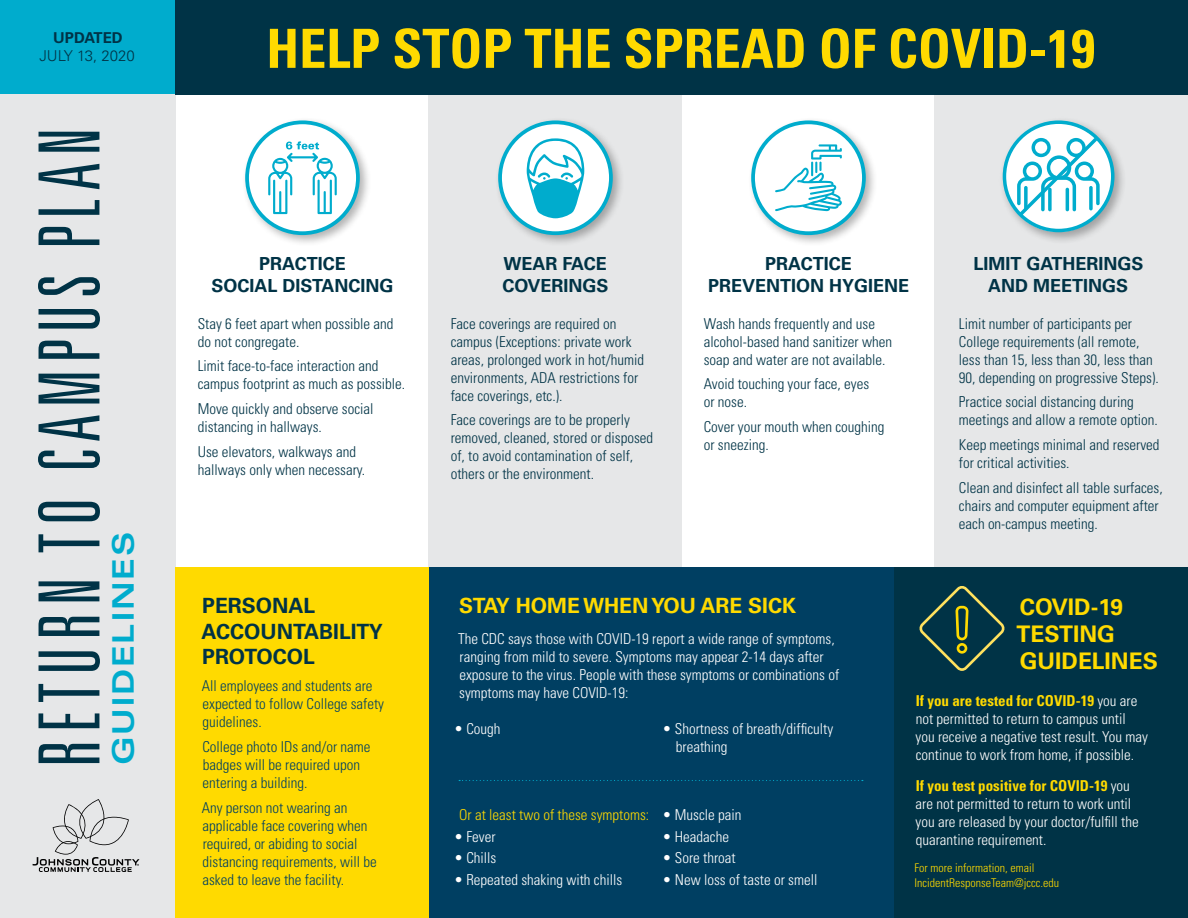
<style>
.page{position:relative;width:1188px;height:918px;background:#fff}
.page>*{position:absolute;margin:0;border:0;box-sizing:border-box;transform-origin:0 0}
.t1{font:300 ultra-condensed 84.45px "Univers LT Std";letter-spacing:.08em;color:#003346}
.t2{font:700 condensed 54px "Univers LT Std";color:#ffda00}
.t3{font:700 expanded 29.7px "Univers LT Std";letter-spacing:.05em;color:#00accd}
.t4{font:700 22.8px/27.5px "Univers LT Std";color:#ffda00}
.t5{font:700 21px/25.2px "Univers LT Std";color:#003346}
.t6{font:700 21px "Univers LT Std";color:#ffda00}
.t7{font:700 18px/21.6px "Univers LT Std";color:#003346;text-align:center}
.t8{font:300 condensed 15px/18px "Univers LT Std";color:#003346}
.t9{font:300 condensed 15px/18px "Univers LT Std";color:#fff}
.t10{font:300 condensed 15px/18px "Univers LT Std";color:#003f62}
.t11{font:300 condensed 15px "Univers LT Std";color:#ffda00}
.t12{font:300 15px "Univers LT Std";color:#003346}
.t13{font:700 15px "Univers LT Std";color:#003346}
.t14{font:300 condensed 12px/14.4px "Univers LT Std";color:#ffda00}
.s1{font-weight:700;color:#ffda00}
</style>
<div class="page">
<div style="left:0;top:0;width:176px;height:94px;background:#00accd"></div>
<div style="left:429px;top:84px;width:253px;height:485px;background:#e6e7e8"></div>
<div style="left:935px;top:84px;width:253px;height:485px;background:#e6e7e8"></div>
<div style="left:0;top:94px;width:176px;height:824px;background:#e6e7e8"></div>
<div style="left:176px;top:0;width:1012px;height:94px;background:#003346"></div>
<svg style="left:33px;top:799px;width:107px;height:73px"></svg>
<div style="left:241px;top:116px;width:131px;height:131px;background:#000;opacity:.3"></div>
<div style="left:247px;top:122px;width:111px;height:111px;background:#fff;border-radius:50%"></div>
<div style="left:245px;top:120px;width:115px;height:115px;border:4px solid #00accd;border-radius:50%"></div>
<svg style="left:268px;top:141px;width:69px;height:73px"></svg>
<div style="left:494px;top:116px;width:131px;height:131px;background:#000;opacity:.3"></div>
<div style="left:500px;top:122px;width:111px;height:111px;background:#fff;border-radius:50%"></div>
<div style="left:498px;top:120px;width:115px;height:115px;border:4px solid #00accd;border-radius:50%"></div>
<div style="left:747px;top:116px;width:131px;height:131px;background:#000;opacity:.3"></div>
<div style="left:753px;top:122px;width:111px;height:111px;background:#fff;border-radius:50%"></div>
<div style="left:751px;top:120px;width:115px;height:115px;border:4px solid #00accd;border-radius:50%"></div>
<svg style="left:775px;top:144px;width:67px;height:67px"></svg>
<div style="left:998px;top:116px;width:128px;height:128px;background:#000;opacity:.3"></div>
<svg style="left:1003px;top:120px;width:112px;height:112px"></svg>
<div style="left:176px;top:567px;width:253px;height:351px;background:#ffda00"></div>
<div style="left:894px;top:567px;width:294px;height:351px;background:#003346"></div>
<div style="left:429px;top:567px;width:465px;height:351px;background:#003f62"></div>
<svg style="left:459px;top:780px;width:404px;height:1px"></svg>
<svg style="left:527px;top:138px;width:57px;height:80px"></svg>
<svg style="left:919px;top:586px;width:86px;height:85px"></svg>
<p class="t13" style="left:53px;top:29px;width:71px">UPDATED</p>
<p class="t12" style="left:39px;top:47px;width:97px">JULY 13, 2020</p>
<h1 class="t1" style="left:26px;top:767px;width:641px;rotate:-90deg">RETURN TO CAMPUS PLAN</h1>
<h3 class="t3" style="left:106px;top:765px;width:235px;rotate:-90deg">GUIDELINES</h3>
<h2 class="t2" style="left:266px;top:16px;width:830px">HELP STOP THE SPREAD OF COVID-19</h2>
<p class="t7" style="left:211px;top:253px;width:183px">PRACTICE<br>SOCIAL DISTANCING</p>
<p class="t7" style="left:502px;top:253px;width:108px;text-align:left">WEAR FACE<br>COVERINGS</p>
<p class="t7" style="left:708px;top:253px;width:203px">PRACTICE<br>PREVENTION HYGIENE</p>
<p class="t7" style="left:974px;top:253px;width:172px">LIMIT GATHERINGS<br>AND MEETINGS</p>
<p class="t8" style="left:198px;top:314px;width:197px">Stay 6 feet apart when possible and do not congregate.</p>
<p class="t8" style="left:198px;top:357px;width:209px">Limit face-to-face interaction and campus footprint as much as possible.</p>
<p class="t8" style="left:198px;top:400px;width:177px">Move quickly and observe social distancing in hallways.</p>
<p class="t8" style="left:198px;top:443px;width:169px">Use elevators, walkways and hallways only when necessary.</p>
<h3 class="t5" style="left:201px;top:594px;width:183px">PERSONAL<br>ACCOUNTABILITY<br>PROTOCOL</h3>
<p class="t10" style="left:202px;top:677px;width:184px">All employees and students are expected to follow College safety guidelines.</p>
<p class="t10" style="left:202px;top:738px;width:170px">College photo IDs and/or name badges will be required upon entering a building.</p>
<p class="t10" style="left:202px;top:799px;width:176px">Any person not wearing an applicable face covering when required, or abiding to social distancing requirements, will be asked to leave the facility.</p>
<p class="t8" style="left:451px;top:314px;width:195px">Face coverings are required on campus (Exceptions: private work areas, prolonged work in hot/humid environments, ADA restrictions for face coverings, etc.).</p>
<p class="t8" style="left:451px;top:411px;width:204px">Face coverings are to be properly removed, cleaned, stored or disposed of, to avoid contamination of self, others or the environment.</p>
<p class="t8" style="left:704px;top:314px;width:190px">Wash hands frequently and use alcohol-based hand sanitizer when soap and water are not available.</p>
<p class="t8" style="left:704px;top:375px;width:167px">Avoid touching your face, eyes or nose.</p>
<p class="t8" style="left:704px;top:418px;width:182px">Cover your mouth when coughing or sneezing.</p>
<p class="t8" style="left:959px;top:314px;width:201px">Limit number of participants per College requirements (all remote, less than 15, less than 30, less than 90, depending on progressive Steps).</p>
<p class="t8" style="left:959px;top:393px;width:201px">Practice social distancing during meetings and allow a remote option.</p>
<p class="t8" style="left:959px;top:436px;width:202px">Keep meetings minimal and reserved for critical activities.</p>
<p class="t8" style="left:959px;top:479px;width:205px">Clean and disinfect all table surfaces, chairs and computer equipment after each on-campus meeting.</p>
<h3 class="t6" style="left:459px;top:594px;width:338px">STAY HOME WHEN YOU ARE SICK</h3>
<p class="t9" style="left:458px;top:630px;width:383px">The CDC says those with COVID-19 report a wide range of symptoms, ranging from mild to severe. Symptoms may appear 2-14 days after exposure to the virus. People with these symptoms or combinations of symptoms may have COVID-19:</p>
<p class="t9" style="left:454px;top:719px;width:48px">• Cough</p>
<p class="t9" style="left:676px;top:719px;width:159px;text-indent:-13px">• Shortness of breath/difficulty breathing</p>
<p class="t11" style="left:459px;top:806px;width:191px">Or at least two of these symptoms:</p>
<p class="t9" style="left:454px;top:827px;width:43px">• Fever</p>
<p class="t9" style="left:454px;top:849px;width:44px">• Chills</p>
<p class="t9" style="left:454px;top:871px;width:170px">• Repeated shaking with chills</p>
<p class="t9" style="left:663px;top:806px;width:81px">• Muscle pain</p>
<p class="t9" style="left:663px;top:827px;width:68px">• Headache</p>
<p class="t9" style="left:663px;top:849px;width:75px">• Sore throat</p>
<p class="t9" style="left:663px;top:871px;width:156px">• New loss of taste or smell</p>
<h3 class="t4" style="left:1016px;top:593px;width:143px">COVID-19<br>TESTING<br>GUIDELINES</h3>
<p class="t9" style="left:916px;top:691px;width:234px"><span class="s1">If you are tested for COVID-19</span> you are not permitted to return to campus until you receive a negative test result. You may continue to work from home, if possible.</p>
<p class="t9" style="left:916px;top:777px;width:225px"><span class="s1">If you test positive for COVID-19</span> you are not permitted to return to work until you are released by your doctor/fulfill the quarantine requirement.</p>
<p class="t14" style="left:914px;top:861px;width:146px">For more information, email<br>IncidentResponseTeam@jccc.edu</p>
</div>
